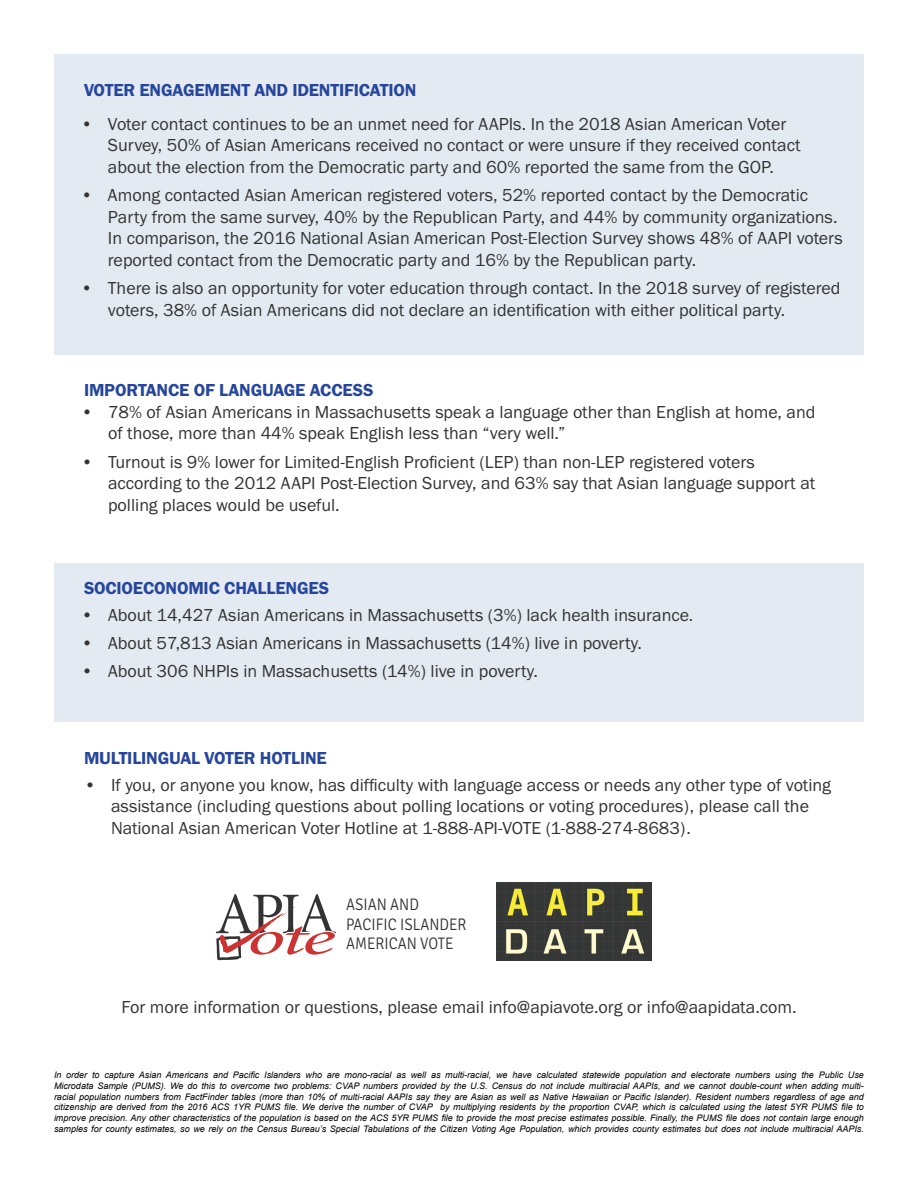
<style>
.page{position:relative;width:918px;height:1188px;background:#fff}
.page>*{position:absolute;margin:0;border:0;box-sizing:border-box;transform-origin:0 0}
.t1{font:18px/21.6px "Franklin Gothic URW Boo";color:#333}
.t2{font:18px "Franklin Gothic URW Dem";letter-spacing:-.01em;color:#26469d}
.t3{font:300 16.8px/19.2px "Signika";color:#333;scale:.9 1}
.t4{font:italic 9px/10.8px "Arial";color:#000;text-align:justify}
</style>
<div class="page">
<div style="left:54px;top:563px;width:810px;height:159px;background:#e4eaf1"></div>
<div style="left:54px;top:54px;width:810px;height:300px;background:#e4eaf1"></div>
<img style="left:497px;top:883px;width:154px;height:77px">
<svg style="left:216px;top:894px;width:120px;height:66px"></svg>
<p class="t2" style="left:84px;top:79px;width:334px">VOTER ENGAGEMENT AND IDENTIFICATION</p>
<p class="t1" style="left:108px;top:113px;width:694px;text-indent:-27px">• Voter contact continues to be an unmet need for AAPIs. In the 2018 Asian American Voter<br>Survey, 50% of Asian Americans received no contact or were unsure if they received contact about the election from the Democratic party and 60% reported the same from the GOP.</p>
<p class="t1" style="left:108px;top:184px;width:736px;text-indent:-27px">• Among contacted Asian American registered voters, 52% reported contact by the Democratic Party from the same survey, 40% by the Republican Party, and 44% by community organizations.<br>In comparison, the 2016 National Asian American Post-Election Survey shows 48% of AAPI voters reported contact from the Democratic party and 16% by the Republican party.</p>
<p class="t1" style="left:108px;top:277px;width:734px;text-indent:-27px">• There is also an opportunity for voter education through contact. In the 2018 survey of registered voters, 38% of Asian Americans did not declare an identification with either political party.</p>
<p class="t2" style="left:84px;top:379px;width:291px">IMPORTANCE OF LANGUAGE ACCESS</p>
<p class="t1" style="left:108px;top:400px;width:709px;text-indent:-27px">• 78% of Asian Americans in Massachusetts speak a language other than English at home, and of those, more than 44% speak English less than “very well.”</p>
<p class="t1" style="left:108px;top:450px;width:709px;text-indent:-27px">• Turnout is 9% lower for Limited-English Proficient (LEP) than non-LEP registered voters according to the 2012 AAPI Post-Election Survey, and 63% say that Asian language support at polling places would be useful.</p>
<p class="t2" style="left:84px;top:577px;width:247px">SOCIOECONOMIC CHALLENGES</p>
<p class="t1" style="left:81px;top:603px;width:614px">• About 14,427 Asian Americans in Massachusetts (3%) lack health insurance.</p>
<p class="t1" style="left:81px;top:632px;width:562px">• About 57,813 Asian Americans in Massachusetts (14%) live in poverty.</p>
<p class="t1" style="left:81px;top:660px;width:459px">• About 306 NHPIs in Massachusetts (14%) live in poverty.</p>
<p class="t2" style="left:84px;top:747px;width:244px">MULTILINGUAL VOTER HOTLINE</p>
<p class="t1" style="left:111px;top:774px;width:721px;text-indent:-27px">• If you, or anyone you know, has difficulty with language access or needs any other type of voting assistance (including questions about polling locations or voting procedures), please call the<br>National Asian American Voter Hotline at 1-888-API-VOTE (1-888-274-8683).</p>
<p class="t3" style="left:346px;top:896px;width:135px">ASIAN AND<br>PACIFIC ISLANDER<br>AMERICAN VOTE</p>
<p class="t1" style="left:121px;top:995px;width:677px">For more information or questions, please email info@apiavote.org or info@aapidata.com.</p>
<p class="t4" style="left:54px;top:1069px;width:812px">In order to capture Asian Americans and Pacific Islanders who are mono-racial as well as multi-racial, we have calculated statewide population and electorate numbers using the Public Use Microdata Sample (PUMS). We do this to overcome two problems: CVAP numbers provided by the U.S. Census do not include multiracial AAPIs, and we cannot double-count when adding multi&shy;racial population numbers from FactFinder tables (more than 10% of multi-racial AAPIs say they are Asian as well as Native Hawaiian or Pacific Islander). Resident numbers regardless of age and citizenship are derived from the 2016 ACS 1YR PUMS file. We derive the number of CVAP by multiplying residents by the proportion CVAP, which is calculated using the latest 5YR PUMS file to improve precision. Any other characteristics of the population is based on the ACS 5YR PUMS file to provide the most precise estimates possible. Finally, the PUMS file does not contain large enough samples for county estimates, so we rely on the Census Bureau’s Special Tabulations of the Citizen Voting Age Population, which provides county estimates but does not include multiracial AAPIs.</p>
</div>
